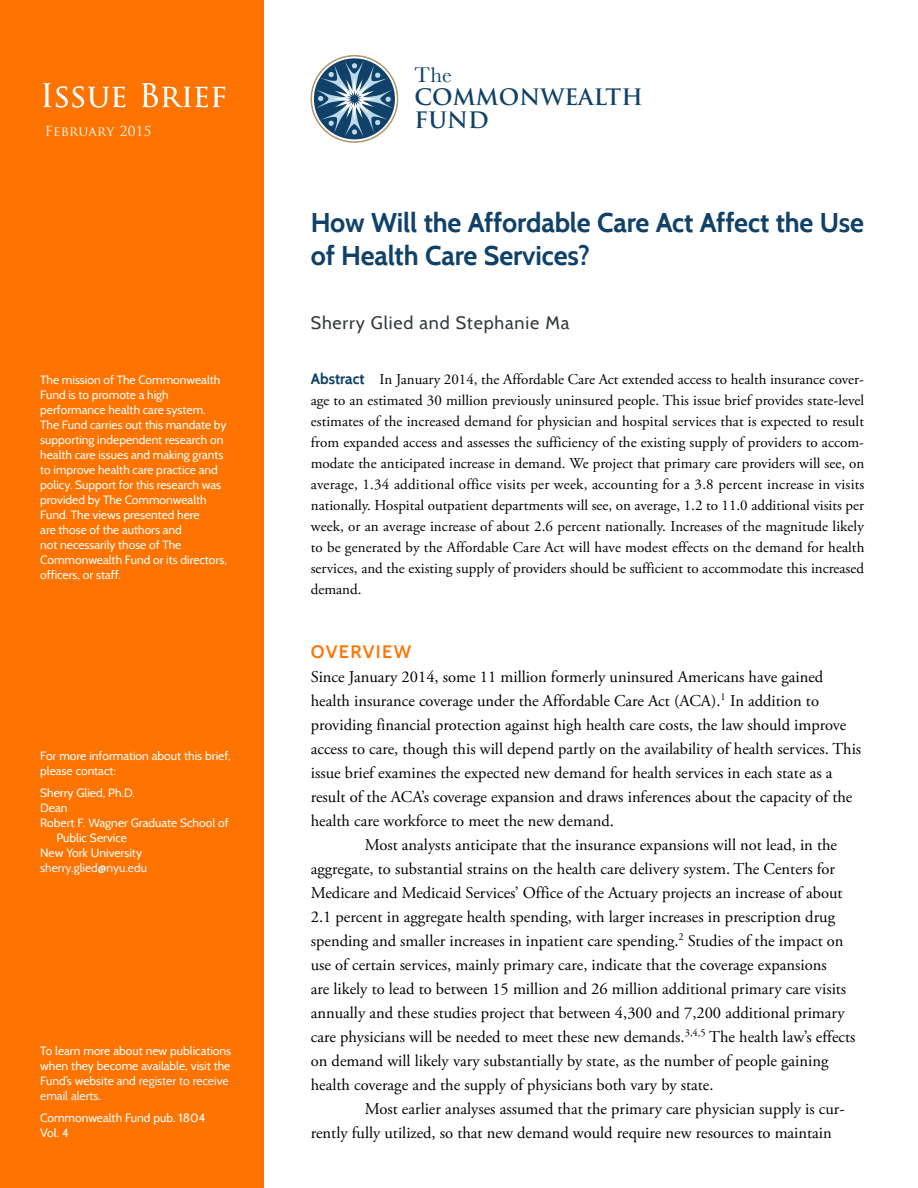
<style>
.page{position:relative;width:918px;height:1188px;background:#fff}
.page>*{position:absolute;margin:0;border:0;box-sizing:border-box;transform-origin:0 0}
.t1{font:31.5px "Trajan Pro";color:#fff}
.Issue_Brief_Title{font:700 27px/32.4px "Cabin";letter-spacing:-.005em;color:#104168}
.t2{font:700 22.05px/23.4px "Trajan Pro";color:#104168}
.t3{font:22.05px "Baskerville";color:#104168}
.Authors_names{font:18px "Cabin";letter-spacing:.045em;color:#33383b}
.Head_A_-_Franklin{font:600 18px "Cabin";letter-spacing:.075em;color:#ff7300}
.BT_2_-_Garamond_IB{font:16.5px/24px "Adobe Garamond Pro";color:#000}
.BT_-_Garamond_IB{font:16.5px/24px "Adobe Garamond Pro";color:#000}
.BT_-_Abstract_text{font:15px/21px "Adobe Garamond Pro";color:#000;text-align:justify}
.t4{font:13.5px "Trajan Pro";letter-spacing:.025em;color:#fff}
.t5{font:12px/15px "Cabin";color:#fff}
.t6{font:12px "Cabin";color:#e6f5fc}
.s1{color:#e6f5fc}
.s2{font-family:"Cabin";font-weight:700;color:#104168}
</style>
<div class="page">
<div style="left:0;top:0;width:264px;height:1188px;background:#ff7300"></div>
<div style="left:311px;top:55px;width:87px;height:88px;border:2px solid #af986e;border-radius:50%"></div>
<div style="left:312px;top:57px;width:85px;height:84px;border:2px solid #fff;border-radius:50%"></div>
<svg style="left:315px;top:61px;width:78px;height:76px"></svg>
<p class="t1" style="left:40px;top:75px;width:188px">Issue Brief</p>
<p class="t4" style="left:45px;top:122px;width:108px">February 2015</p>
<p class="t5" style="left:40px;top:372px;width:188px">The mission of The Commonwealth<br>Fund is to promote a high performance health care system.<br>The Fund carries out this mandate by supporting independent research on health care issues and making grants to improve health care practice and policy. Support for this research was provided by The Commonwealth<br>Fund. The views presented here<br>are those of the authors and<br>not necessarily those of The<br>Commonwealth Fund or its directors, officers, or staff.</p>
<p class="t5" style="left:40px;top:749px;width:192px">For more information about this brief, please contact:</p>
<p class="t5" style="left:40px;top:786px;width:96px">Sherry Glied, Ph.D.</p>
<p class="t5" style="left:40px;top:801px;width:29px">Dean</p>
<p class="t5" style="left:56px;top:816px;width:174px;text-indent:-16px">Robert F. Wagner Graduate School of<br>Public Service</p>
<p class="t5" style="left:40px;top:846px;width:103px">New York University</p>
<p class="t6" style="left:40px;top:861px;width:108px">sherry.glied@nyu.edu</p>
<p class="t5" style="left:40px;top:1043px;width:192px">To learn more about new publications when they become available, visit the<br>Fund’s website and <span class="s1">register to receive email alerts.</span></p>
<p class="t5" style="left:40px;top:1110px;width:167px">Commonwealth Fund pub. 1804<br>Vol. 4</p>
<h3 class="t3" style="left:415px;top:60px;width:39px">The</h3>
<h3 class="t2" style="left:415px;top:86px;width:230px">COMMONWEALTH<br>FUND</h3>
<p class="Issue_Brief_Title" style="left:311px;top:207px;width:555px">How Will the Affordable Care Act Affect the Use of Health Care Services?</p>
<p class="Authors_names" style="left:311px;top:312px;width:260px">Sherry Glied and Stephanie Ma</p>
<p class="BT_-_Abstract_text" style="left:311px;top:369px;width:555px"><span class="s2">Abstract</span> In January 2014, the Affordable Care Act extended access to health insurance cover&shy;age to an estimated 30 million previously uninsured people. This issue brief provides state-level estimates of the increased demand for physician and hospital services that is expected to result from expanded access and assesses the sufficiency of the existing supply of providers to accom&shy;modate the anticipated increase in demand. We project that primary care providers will see, on average, 1.34 additional office visits per week, accounting for a 3.8 percent increase in visits nationally. Hospital outpatient departments will see, on average, 1.2 to 11.0 additional visits per week, or an average increase of about 2.6 percent nationally. Increases of the magnitude likely to be generated by the Affordable Care Act will have modest effects on the demand for health services, and the existing supply of providers should be sufficient to accommodate this increased demand.</p>
<p class="Head_A_-_Franklin" style="left:311px;top:641px;width:102px">OVERVIEW</p>
<p class="BT_-_Garamond_IB" style="left:311px;top:666px;width:552px">Since January 2014, some 11 million formerly uninsured Americans have gained health insurance coverage under the Affordable Care Act (ACA).<sup>1</sup> In addition to providing financial protection against high health care costs, the law should improve access to care, though this will depend partly on the availability of health services. This issue brief examines the expected new demand for health services in each state as a result of the ACA’s coverage expansion and draws inferences about the capacity of the health care workforce to meet the new demand.</p>
<p class="BT_2_-_Garamond_IB" style="left:311px;top:834px;width:546px;text-indent:54px">Most analysts anticipate that the insurance expansions will not lead, in the aggregate, to substantial strains on the health care delivery system. The Centers for Medicare and Medicaid Services’ Office of the Actuary projects an increase of about 2.1 percent in aggregate health spending, with larger increases in prescription drug spending and smaller increases in inpatient care spending.<sup>2</sup> Studies of the impact on use of certain services, mainly primary care, indicate that the coverage expansions<br>are likely to lead to between 15 million and 26 million additional primary care visits annually and these studies project that between 4,300 and 7,200 additional primary care physicians will be needed to meet these new demands.<sup>3,4,5</sup> The health law’s effects on demand will likely vary substantially by state, as the number of people gaining health coverage and the supply of physicians both vary by state.</p>
<p class="BT_2_-_Garamond_IB" style="left:311px;top:1098px;width:535px;text-indent:54px">Most earlier analyses assumed that the primary care physician supply is cur&shy;rently fully utilized, so that new demand would require new resources to maintain</p>
</div>
